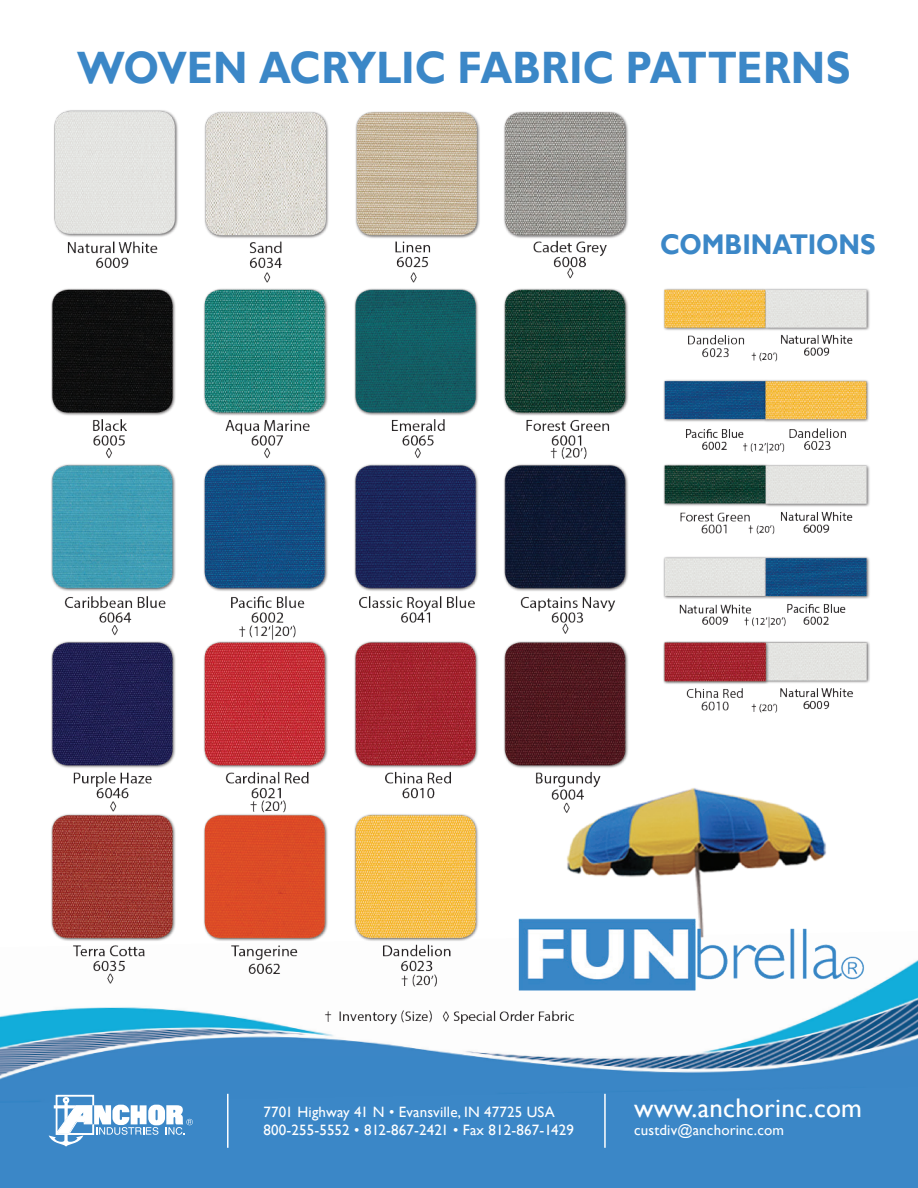
<style>
.page{position:relative;width:918px;height:1188px;background:#fff}
.page>*{position:absolute;margin:0;border:0;box-sizing:border-box;transform-origin:0 0}
.t1{font:700 45.45px "Gill Sans";color:#3b87c7;scale:.9 1}
.t2{font:700 28.5px "Gill Sans";letter-spacing:-.005em;color:#3b87c7;scale:.9 1}
.t3{font:27px "Gill Sans";letter-spacing:.01em;color:#fff}
.t4{font:15px "Gill Sans";letter-spacing:.01em;color:#fff}
</style>
<div class="page">
<div style="left:0;top:1056px;width:918px;height:132px;background:#3b87c7"></div>
<img style="left:0;top:960px;width:918px;height:134px">
<hr style="left:227px;top:1094px;width:2px;height:54px;background:#fff">
<hr style="left:604px;top:1094px;width:2px;height:54px;background:#fff">
<svg style="left:49px;top:1094px;width:144px;height:53px"></svg>
<img style="left:12px;top:110px;width:882px;height:935px">
<p class="t1" style="left:77px;top:41px;width:861px">WOVEN ACRYLIC FABRIC PATTERNS</p>
<p class="t2" style="left:660px;top:227px;width:241px">COMBINATIONS</p>
<p class="t4" style="left:263px;top:1103px;width:293px">7701 Highway 41 N • Evansville, IN 47725 USA</p>
<p class="t4" style="left:263px;top:1121px;width:312px">800-255-5552 • 812-867-2421 • Fax 812-867-1429</p>
<p class="t3" style="left:634px;top:1092px;width:230px">www.anchorinc.com</p>
<p class="t4" style="left:634px;top:1121px;width:152px">custdiv@anchorinc.com</p>
</div>
